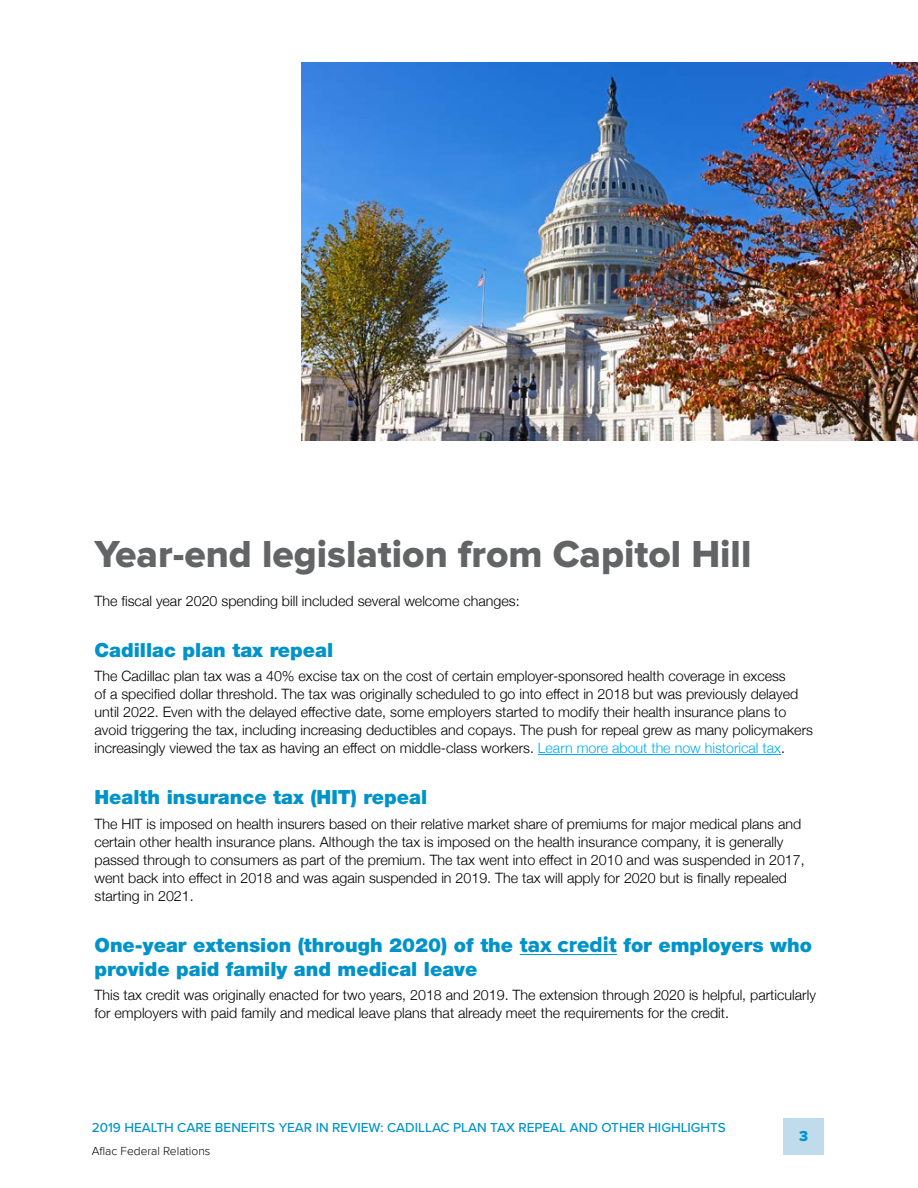
<style>
.page{position:relative;width:918px;height:1188px;background:#fff}
.page>*{position:absolute;margin:0;border:0;box-sizing:border-box;transform-origin:0 0}
.t1{font:800 39px "Proxima Nova";color:#636466}
.t2{font:900 19.5px/24px "Helvetica Neue LT Std";color:#0093c9}
.t3{font:800 15px "Proxima Nova";color:#0093c9}
.t4{font:300 14.25px/18px "Helvetica Neue";color:#000}
.t5{font:500 13.5px "Proxima Nova";color:#0093c9}
.t6{font:300 12px "Proxima Nova";color:#000}
.s1{color:#00aeef}
.s2{font-family:"Proxima Nova";font-weight:800;font-size:22.5px}
</style>
<div class="page">
<div style="left:783px;top:1118px;width:41px;height:37px;background:#c0dbeb"></div>
<img style="left:301px;top:63px;width:617px;height:378px">
<hr style="left:538px;top:754px;width:243px;height:1px;background:#00aeef">
<hr style="left:520px;top:954px;width:97px;height:1px;background:#0093c9">
<h1 class="t1" style="left:94px;top:537px;width:658px">Year-end legislation from Capitol Hill</h1>
<p class="t4" style="left:94px;top:590px;width:427px">The fiscal year 2020 spending bill included several welcome changes:</p>
<h2 class="t2" style="left:94px;top:638px;width:240px">Cadillac plan tax repeal</h2>
<p class="t4" style="left:94px;top:666px;width:720px">The Cadillac plan tax was a 40% excise tax on the cost of certain employer-sponsored health coverage in excess<br>of a specified dollar threshold. The tax was originally scheduled to go into effect in 2018 but was previously delayed until 2022. Even with the delayed effective date, some employers started to modify their health insurance plans to avoid triggering the tax, including increasing deductibles and copays. The push for repeal grew as many policymakers increasingly viewed the tax as having an effect on middle-class workers. <span class="s1">Learn more about the now historical tax</span>.</p>
<h2 class="t2" style="left:94px;top:785px;width:334px">Health insurance tax (HIT) repeal</h2>
<p class="t4" style="left:94px;top:813px;width:712px">The HIT is imposed on health insurers based on their relative market share of premiums for major medical plans and certain other health insurance plans. Although the tax is imposed on the health insurance company, it is generally passed through to consumers as part of the premium. The tax went into effect in 2010 and was suspended in 2017, went back into effect in 2018 and was again suspended in 2019. The tax will apply for 2020 but is finally repealed starting in 2021.</p>
<h2 class="t2" style="left:94px;top:933px;width:719px">One-year extension (through 2020) of the <span class="s2">tax credit</span> for employers who provide paid family and medical leave</h2>
<p class="t4" style="left:94px;top:985px;width:723px">This tax credit was originally enacted for two years, 2018 and 2019. The extension through 2020 is helpful, particularly for employers with paid family and medical leave plans that already meet the requirements for the credit.</p>
<p class="t5" style="left:92px;top:1118px;width:636px">2019 HEALTH CARE BENEFITS YEAR IN REVIEW: CADILLAC PLAN TAX REPEAL AND OTHER HIGHLIGHTS</p>
<p class="t6" style="left:92px;top:1144px;width:120px">Aflac Federal Relations</p>
<p class="t3" style="left:799px;top:1129px;width:11px">3</p>
</div>
